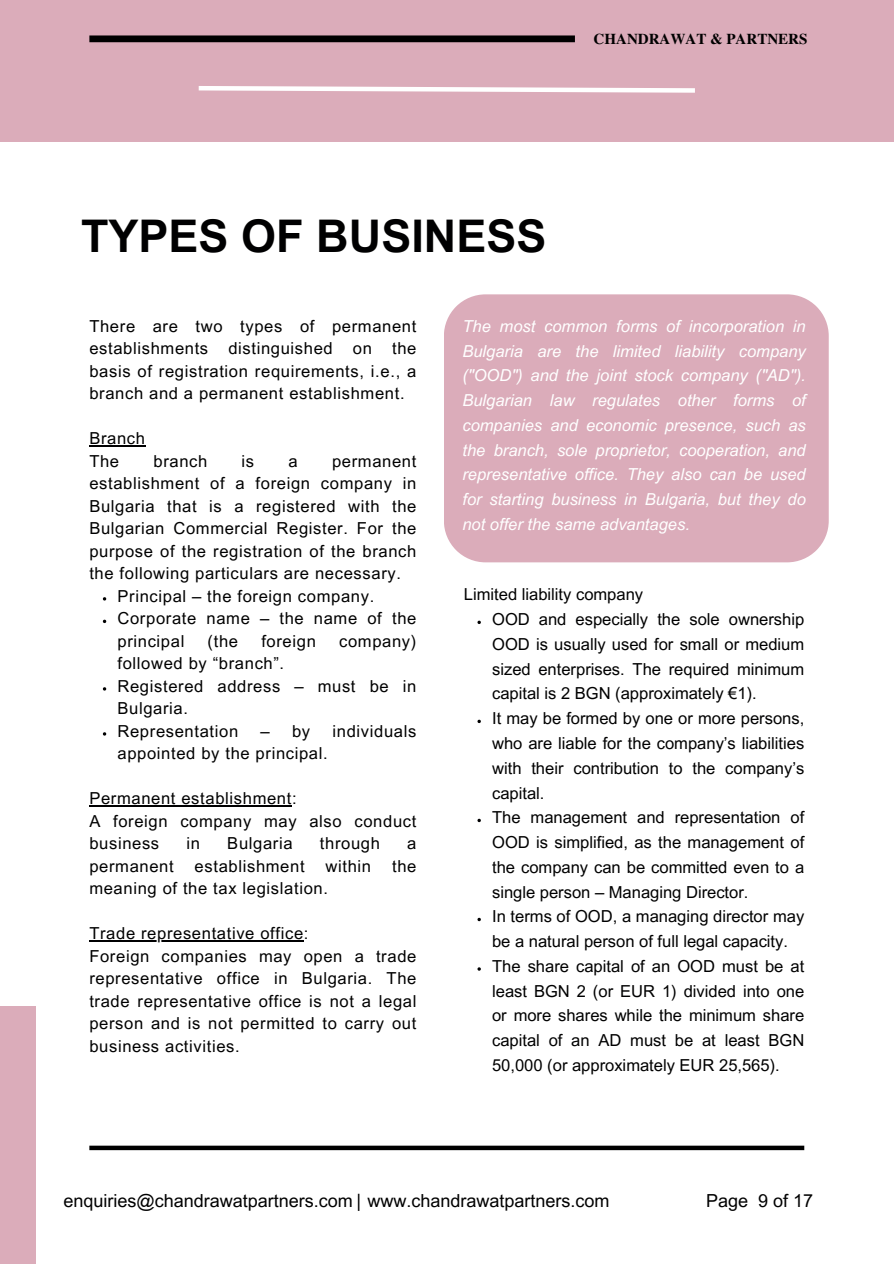
<style>
.page{position:relative;width:894px;height:1264px;background:#fff}
.page>*{position:absolute;margin:0;border:0;box-sizing:border-box;transform-origin:0 0}
.t1{font:700 45px "Arial MT Pro";color:#000001}
.t2{font:18px "Arial MT Pro";color:#000}
.t3{font:16.5px/22.5px "Arial MT Pro";letter-spacing:.04em;color:#000001;text-align:justify}
.t4{font:italic 16.5px/24.8px "Arial MT Pro";color:#fff;text-align:justify}
.t5{font:16.5px/24.8px "Arial MT Pro";color:#000001}
.t6{font:700 15px "Te X Gyre Termes";color:#000}
</style>
<div class="page">
<div style="left:0;top:0;width:893px;height:141px;background:#dbacba"></div>
<div style="left:89px;top:1145px;width:715px;height:5px;background:#000"></div>
<svg style="left:198px;top:86px;width:497px;height:7px"></svg>
<div style="left:0;top:1005px;width:35px;height:258px;background:#dbacba"></div>
<div style="left:444px;top:294px;width:384px;height:268px;background:#dbacba"></div>
<hr style="left:89px;top:445px;width:57px;height:1px;background:#000001">
<svg style="left:103px;top:619px;width:3px;height:4px"></svg>
<hr style="left:89px;top:805px;width:203px;height:1px;background:#000001">
<hr style="left:89px;top:940px;width:215px;height:1px;background:#000001">
<div style="left:89px;top:35px;width:485px;height:7px;background:#000"></div>
<h2 class="t6" style="left:593px;top:28px;width:215px">CHANDRAWAT &amp; PARTNERS</h2>
<h2 class="t1" style="left:81px;top:219px;width:467px">TYPES OF BUSINESS</h2>
<p class="t3" style="left:89px;top:316px;width:328px">There are two types of permanent establishments distinguished on the basis of registration requirements, i.e., a branch and a permanent establishment.</p>
<p class="t3" style="left:89px;top:429px;width:57px">Branch<br>The</p>
<p class="t3" style="left:153px;top:451px;width:55px">branch</p>
<p class="t3" style="left:241px;top:451px;width:14px">is</p>
<p class="t3" style="left:288px;top:451px;width:11px">a</p>
<p class="t3" style="left:89px;top:451px;width:328px;text-indent:242px">permanent establishment of a foreign company in Bulgaria that is a registered with the Bulgarian Commercial Register. For the purpose of the registration of the branch the following particulars are necessary.</p>
<p class="t3" style="left:117px;top:586px;width:258px">Principal – the foreign company.</p>
<p class="t3" style="left:117px;top:609px;width:300px">Corporate name – the name of the principal</p>
<p class="t3" style="left:207px;top:631px;width:32px">(the</p>
<p class="t3" style="left:261px;top:631px;width:56px">foreign</p>
<p class="t3" style="left:339px;top:631px;width:79px">company)</p>
<p class="t3" style="left:117px;top:654px;width:168px">followed by “branch”.</p>
<h2 class="t3" style="left:117px;top:676px;width:300px">Registered address – must be in<br>Bulgaria.</h2>
<h2 class="t3" style="left:117px;top:721px;width:122px">Representation</h2>
<h2 class="t3" style="left:260px;top:721px;width:51px">– by</h2>
<h2 class="t3" style="left:332px;top:721px;width:85px">individuals</h2>
<h2 class="t3" style="left:117px;top:744px;width:212px">appointed by the principal.</h2>
<h2 class="t3" style="left:89px;top:789px;width:328px;text-align:left">Permanent establishment:<br>A foreign company may also conduct business</h2>
<h2 class="t3" style="left:186px;top:834px;width:15px">in</h2>
<h2 class="t3" style="left:227px;top:834px;width:67px">Bulgaria</h2>
<h2 class="t3" style="left:320px;top:834px;width:62px">through</h2>
<h2 class="t3" style="left:407px;top:834px;width:11px">a</h2>
<h2 class="t3" style="left:89px;top:856px;width:86px">permanent</h2>
<h2 class="t3" style="left:194px;top:856px;width:111px">establishment</h2>
<h2 class="t3" style="left:325px;top:856px;width:47px">within</h2>
<h2 class="t3" style="left:392px;top:856px;width:26px">the</h2>
<h2 class="t3" style="left:89px;top:879px;width:240px">meaning of the tax legislation.</h2>
<p class="t3" style="left:89px;top:924px;width:328px;text-align:left">Trade representative office:<br>Foreign companies may open a trade representative office in Bulgaria. The trade representative office is not a legal person and is not permitted to carry out business activities.</p>
<p class="t4" style="left:462px;top:316px;width:345px">The most common forms of incorporation in Bulgaria are the limited liability company ("OOD") and the joint stock company ("AD").<br>Bulgarian law regulates other forms of companies and economic presence, such as the branch, sole proprietor, cooperation, and representative office. They also can be used for starting business in Bulgaria, but they do not offer the same advantages.</p>
<p class="t5" style="left:464px;top:584px;width:181px">Limited liability company</p>
<p class="t3" style="left:492px;top:609px;width:313px;line-height:24.8px">OOD and especially the sole ownership OOD is usually used for small or medium sized enterprises. The required minimum capital is 2 BGN (approximately €1).</p>
<p class="t3" style="left:492px;top:708px;width:313px;line-height:24.8px">It may be formed by one or more persons, who are liable for the company’s liabilities with their contribution to the company’s capital.</p>
<h1 class="t3" style="left:492px;top:807px;width:313px;line-height:24.8px">The management and representation of OOD is simplified, as the management of the company can be committed even to a single person – Managing Director.</h1>
<h2 class="t5" style="left:492px;top:906px;width:313px">In terms of OOD, a managing director may be a natural person of full legal capacity.</h2>
<h2 class="t3" style="left:492px;top:955px;width:313px;line-height:24.8px">The share capital of an OOD must be at least BGN 2 (or EUR 1) divided into one or more shares while the minimum share capital of an AD must be at least BGN 50,000 (or approximately EUR 25,565).</h2>
<p class="t2" style="left:63px;top:1193px;width:547px">enquiries@chandrawatpartners.com | www.chandrawatpartners.com</p>
<p class="t2" style="left:705px;top:1193px;width:109px">Page 9 of 17</p>
</div>
